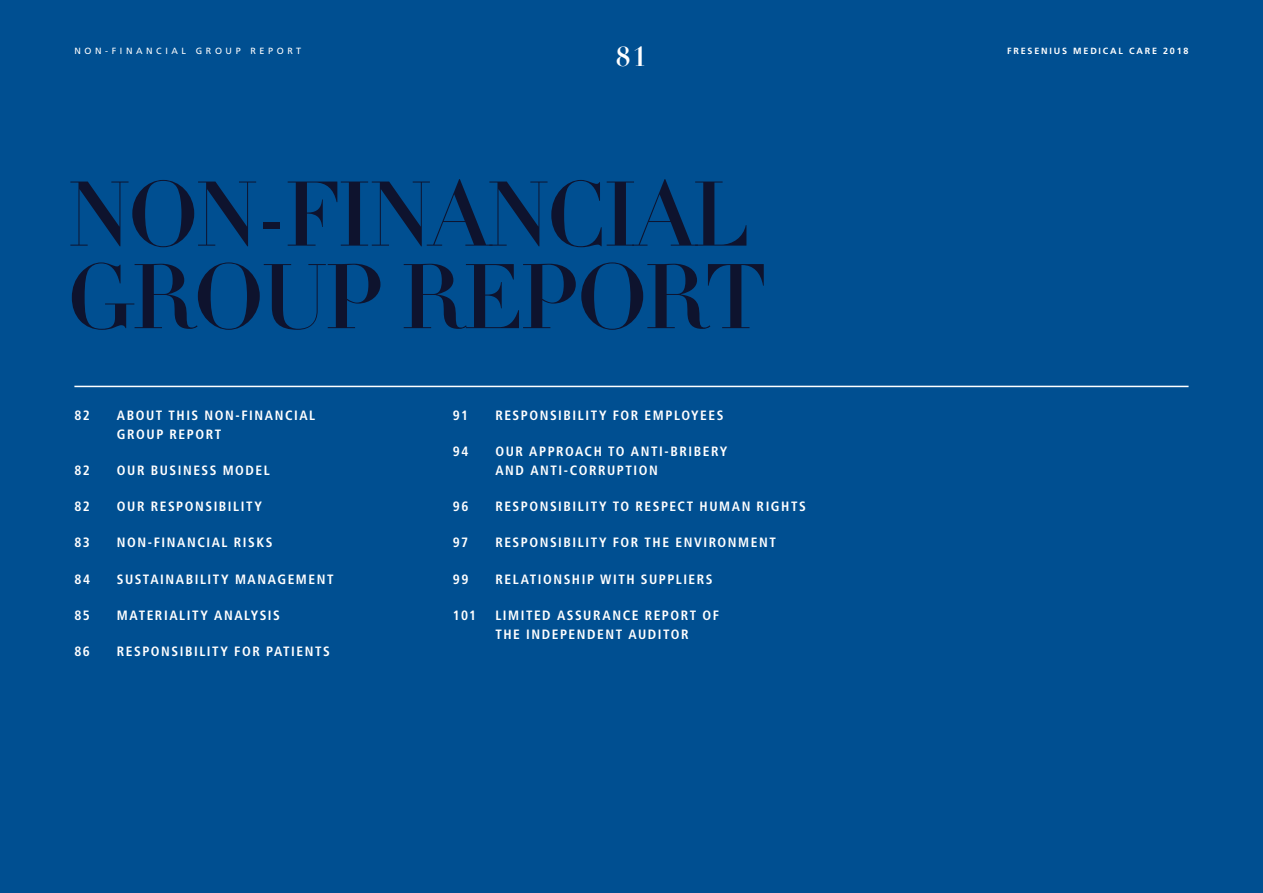
<style>
.page{position:relative;width:1263px;height:893px;background:#004f91}
.page>*{position:absolute;margin:0;border:0;box-sizing:border-box;transform-origin:0 0}
.t1{font:90px/82.5px "Didot LT Pro Headline";letter-spacing:-.05em;color:#0e132e}
.t2{font:700 27px "Didot LT Pro";color:#fff}
.t3{font:700 condensed 13.5px/19.2px "Frutiger LT Pro";letter-spacing:.115em;color:#fff}
.t4{font:700 9px "Frutiger LT Pro";letter-spacing:.2em;color:#fff}
.t5{font:9px "Frutiger LT Pro";letter-spacing:.4em;color:#fff}
</style>
<div class="page">
<hr style="left:74px;top:386px;width:1114px;height:1px;background:#fff">
<p class="t5" style="left:74px;top:45px;width:228px">NON-FINANCIAL GROUP REPORT</p>
<h2 class="t2" style="left:616px;top:40px;width:33px">81</h2>
<h1 class="t1" style="left:67px;top:175px;width:700px">NON- FINANCIAL<br>GROUP REPORT</h1>
<p class="t3" style="left:74px;top:406px;width:17px">82</p>
<p class="t3" style="left:117px;top:406px;width:200px">ABOUT THIS NON-FINANCIAL<br>GROUP REPORT</p>
<p class="t3" style="left:74px;top:461px;width:17px">82</p>
<p class="t3" style="left:117px;top:461px;width:154px">OUR BUSINESS MODEL</p>
<p class="t3" style="left:74px;top:497px;width:17px">82</p>
<p class="t3" style="left:117px;top:497px;width:147px">OUR RESPONSIBILITY</p>
<p class="t3" style="left:74px;top:533px;width:17px">83</p>
<p class="t3" style="left:117px;top:533px;width:157px">NON-FINANCIAL RISKS</p>
<p class="t3" style="left:74px;top:569px;width:17px">84</p>
<p class="t3" style="left:117px;top:569px;width:218px">SUSTAINABILITY MANAGEMENT</p>
<p class="t3" style="left:74px;top:605px;width:17px">85</p>
<p class="t3" style="left:117px;top:605px;width:165px">MATERIALITY ANALYSIS</p>
<p class="t3" style="left:74px;top:641px;width:17px">86</p>
<p class="t3" style="left:117px;top:641px;width:214px">RESPONSIBILITY FOR PATIENTS</p>
<p class="t3" style="left:453px;top:406px;width:17px">91</p>
<p class="t3" style="left:495px;top:406px;width:230px">RESPONSIBILITY FOR EMPLOYEES</p>
<p class="t3" style="left:453px;top:442px;width:17px">94</p>
<p class="t3" style="left:495px;top:442px;width:233px">OUR APPROACH TO ANTI-BRIBERY<br>AND ANTI-CORRUPTION</p>
<p class="t3" style="left:453px;top:497px;width:17px">96</p>
<p class="t3" style="left:495px;top:497px;width:312px">RESPONSIBILITY TO RESPECT HUMAN RIGHTS</p>
<p class="t3" style="left:453px;top:533px;width:17px">97</p>
<p class="t3" style="left:495px;top:533px;width:282px">RESPONSIBILITY FOR THE ENVIRONMENT</p>
<p class="t3" style="left:453px;top:569px;width:17px">99</p>
<p class="t3" style="left:495px;top:569px;width:219px">RELATIONSHIP WITH SUPPLIERS</p>
<p class="t3" style="left:453px;top:605px;width:25px">101</p>
<p class="t3" style="left:495px;top:605px;width:225px">LIMITED ASSURANCE REPORT OF<br>THE INDEPENDENT AUDITOR</p>
<p class="t4" style="left:1007px;top:45px;width:183px">FRESENIUS MEDICAL CARE 2018</p>
</div>
